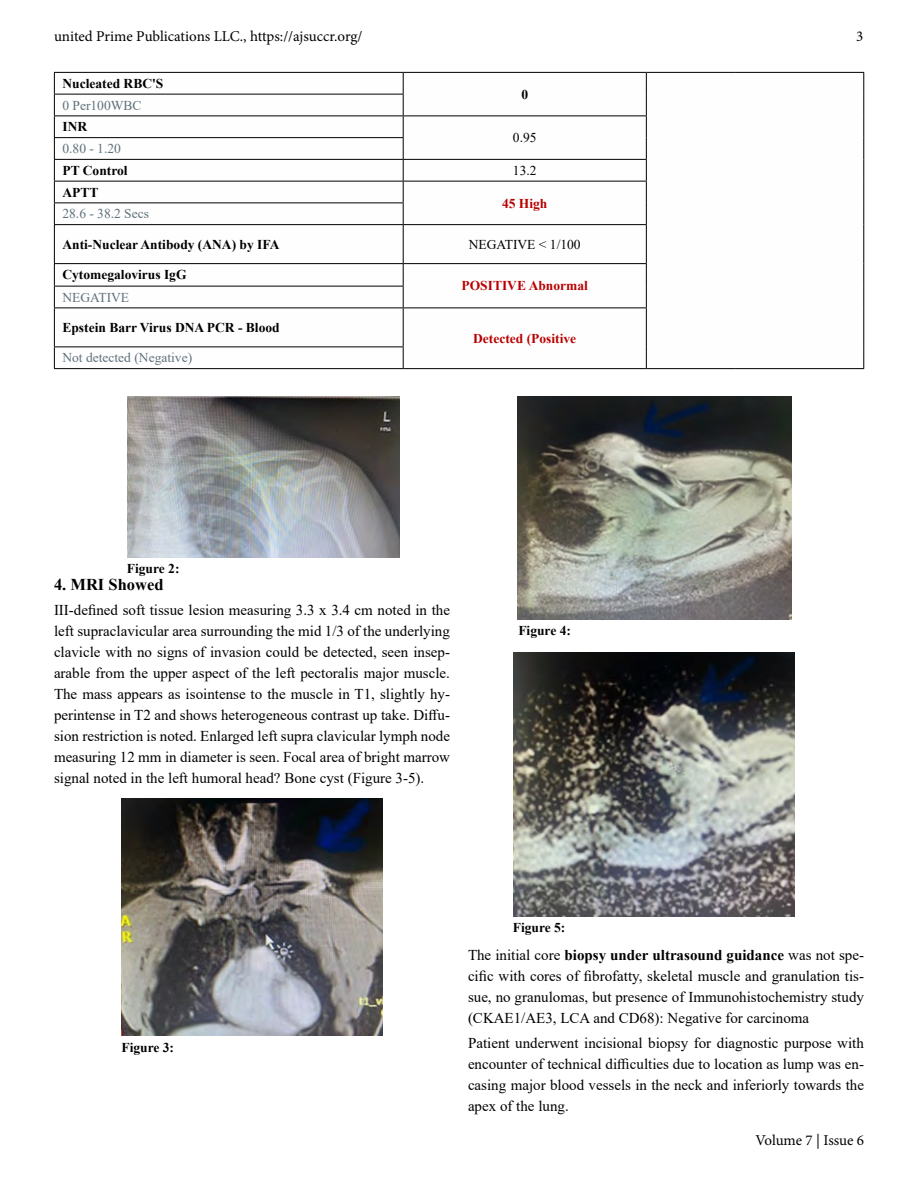
<style>
.page{position:relative;width:918px;height:1188px;background:#fff}
.page>*{position:absolute;margin:0;border:0;box-sizing:border-box;transform-origin:0 0}
.t1{font:700 16.5px "Times New Roman";color:#000}
.t2{font:15px/21px "Times New Roman";color:#000;text-align:justify}
.t3{font:15px "Minion Pro";letter-spacing:-.005em;color:#000}
.t4{font:700 13.5px "Times New Roman";color:#000}
.t5{font:13.5px "Times New Roman";color:#5e717a}
.t6{font:700 13.5px "Times New Roman";color:#ba0000}
.t7{font:13.5px "Times New Roman";color:#000}
.s1{font-weight:700}
</style>
<div class="page">
<svg style="left:55px;top:73px;width:591px;height:295px"></svg>
<hr style="left:54px;top:72px;width:349px;height:1px;background:#000">
<hr style="left:403px;top:72px;width:243px;height:1px;background:#000">
<hr style="left:54px;top:94px;width:350px;height:1px;background:#000">
<hr style="left:646px;top:72px;width:90px;height:1px;background:#000">
<hr style="left:736px;top:72px;width:128px;height:1px;background:#000">
<svg style="left:863px;top:73px;width:1px;height:152px"></svg>
<hr style="left:863px;top:225px;width:1px;height:39px;background:#000">
<svg style="left:863px;top:264px;width:1px;height:44px"></svg>
<hr style="left:863px;top:308px;width:1px;height:39px;background:#000">
<svg style="left:863px;top:347px;width:1px;height:21px"></svg>
<hr style="left:54px;top:116px;width:349px;height:1px;background:#000">
<hr style="left:403px;top:116px;width:244px;height:1px;background:#000">
<svg style="left:54px;top:73px;width:1px;height:151px"></svg>
<hr style="left:54px;top:225px;width:1px;height:38px;background:#000">
<hr style="left:54px;top:137px;width:350px;height:1px;background:#000">
<hr style="left:54px;top:159px;width:349px;height:1px;background:#000">
<hr style="left:403px;top:159px;width:244px;height:1px;background:#000">
<hr style="left:54px;top:181px;width:349px;height:1px;background:#000">
<hr style="left:403px;top:181px;width:244px;height:1px;background:#000">
<hr style="left:54px;top:202px;width:350px;height:1px;background:#000">
<hr style="left:54px;top:224px;width:349px;height:1px;background:#000">
<hr style="left:403px;top:224px;width:244px;height:1px;background:#000">
<hr style="left:54px;top:263px;width:349px;height:1px;background:#000">
<hr style="left:403px;top:263px;width:244px;height:1px;background:#000">
<hr style="left:54px;top:286px;width:350px;height:1px;background:#000">
<hr style="left:54px;top:308px;width:349px;height:1px;background:#000">
<hr style="left:403px;top:308px;width:244px;height:1px;background:#000">
<hr style="left:54px;top:346px;width:350px;height:1px;background:#000">
<hr style="left:54px;top:368px;width:349px;height:1px;background:#000">
<hr style="left:403px;top:368px;width:243px;height:1px;background:#000">
<hr style="left:646px;top:368px;width:90px;height:1px;background:#000">
<hr style="left:736px;top:368px;width:128px;height:1px;background:#000">
<svg style="left:54px;top:264px;width:1px;height:44px"></svg>
<hr style="left:54px;top:308px;width:1px;height:38px;background:#000">
<svg style="left:54px;top:347px;width:1px;height:21px"></svg>
<svg style="left:403px;top:73px;width:1px;height:151px"></svg>
<svg style="left:646px;top:73px;width:1px;height:151px"></svg>
<hr style="left:403px;top:225px;width:1px;height:38px;background:#000">
<hr style="left:646px;top:225px;width:1px;height:38px;background:#000">
<svg style="left:403px;top:264px;width:1px;height:44px"></svg>
<svg style="left:646px;top:264px;width:1px;height:44px"></svg>
<hr style="left:403px;top:308px;width:1px;height:38px;background:#000">
<hr style="left:646px;top:308px;width:1px;height:39px;background:#000">
<svg style="left:646px;top:347px;width:1px;height:21px"></svg>
<svg style="left:403px;top:347px;width:1px;height:21px"></svg>
<img style="left:127px;top:396px;width:272px;height:162px">
<img style="left:122px;top:799px;width:261px;height:236px">
<img style="left:517px;top:396px;width:274px;height:223px">
<img style="left:513px;top:653px;width:282px;height:263px">
<p class="t3" style="left:54px;top:26px;width:310px">united Prime Publications LLC., https://ajsuccr.org/</p>
<p class="t3" style="left:856px;top:26px;width:9px">3</p>
<p class="t4" style="left:62px;top:74px;width:102px">Nucleated RBC'S</p>
<p class="t4" style="left:521px;top:84px;width:8px">0</p>
<p class="t5" style="left:62px;top:96px;width:81px">0 Per100WBC</p>
<p class="t4" style="left:62px;top:117px;width:26px">INR</p>
<p class="t7" style="left:513px;top:128px;width:25px">0.95</p>
<p class="t5" style="left:62px;top:139px;width:60px">0.80 - 1.20</p>
<p class="t4" style="left:62px;top:161px;width:67px">PT Control</p>
<p class="t7" style="left:513px;top:161px;width:25px">13.2</p>
<p class="t4" style="left:62px;top:182px;width:38px">APTT</p>
<p class="t6" style="left:502px;top:193px;width:47px">45 High</p>
<p class="t5" style="left:62px;top:204px;width:88px">28.6 - 38.2 Secs</p>
<p class="t4" style="left:62px;top:234px;width:219px">Anti-Nuclear Antibody (ANA) by IFA</p>
<p class="t7" style="left:469px;top:235px;width:113px">NEGATIVE &lt; 1/100</p>
<p class="t4" style="left:62px;top:265px;width:126px">Cytomegalovirus IgG</p>
<p class="t6" style="left:462px;top:276px;width:128px">POSITIVE Abnormal</p>
<p class="t5" style="left:62px;top:288px;width:68px">NEGATIVE</p>
<p class="t4" style="left:62px;top:318px;width:219px">Epstein Barr Virus DNA PCR - Blood</p>
<p class="t6" style="left:473px;top:329px;width:105px">Detected (Positive</p>
<p class="t5" style="left:62px;top:348px;width:131px">Not detected (Negative)</p>
<p class="t4" style="left:127px;top:559px;width:54px">Figure 2:</p>
<p class="t1" style="left:54px;top:572px;width:111px">4. MRI Showed</p>
<p class="t2" style="left:54px;top:599px;width:398px">III-defined soft tissue lesion measuring 3.3 x 3.4 cm noted in the left supraclavicular area surrounding the mid 1/3 of the underlying clavicle with no signs of invasion could be detected, seen insep&shy;arable from the upper aspect of the left pectoralis major muscle.<br>The mass appears as isointense to the muscle in T1, slightly hy&shy;perintense in T2 and shows heterogeneous contrast up take. Diffu&shy;sion restriction is noted. Enlarged left supra clavicular lymph node measuring 12 mm in diameter is seen. Focal area of bright marrow signal noted in the left humoral head? Bone cyst (Figure 3-5).</p>
<p class="t4" style="left:518px;top:620px;width:54px">Figure 4:</p>
<p class="t4" style="left:121px;top:1038px;width:54px">Figure 3:</p>
<p class="t4" style="left:513px;top:918px;width:54px">Figure 5:</p>
<p class="t2" style="left:468px;top:944px;width:398px">The initial core <span class="s1">biopsy under ultrasound guidance</span> was not spe&shy;cific with cores of fibrofatty, skeletal muscle and granulation tis&shy;sue, no granulomas, but presence of Immunohistochemistry study (CKAE1/AE3, LCA and CD68): Negative for carcinoma</p>
<p class="t2" style="left:468px;top:1032px;width:398px">Patient underwent incisional biopsy for diagnostic purpose with encounter of technical difficulties due to location as lump was en&shy;casing major blood vessels in the neck and inferiorly towards the apex of the lung.</p>
<p class="t3" style="left:755px;top:1130px;width:110px">Volume 7 | Issue 6</p>
</div>
